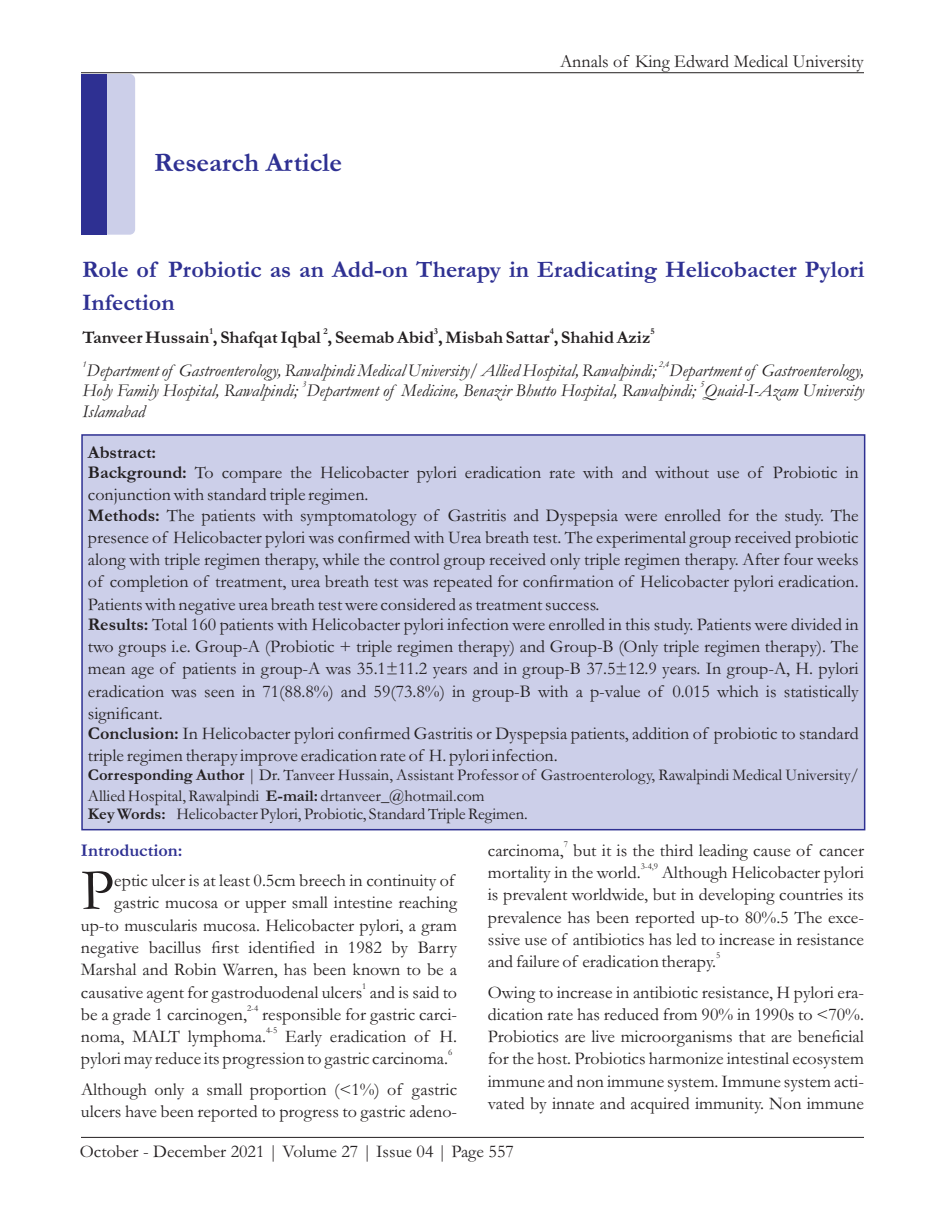
<style>
.page{position:relative;width:945px;height:1215px;background:#fff}
.page>*{position:absolute;margin:0;border:0;box-sizing:border-box;transform-origin:0 0}
.t1{font:58.8px "Garamond";color:#231f20}
.t2{font:700 27px "Garamond";color:#2e3092}
.t3{font:700 24px/32.8px "Garamond";color:#2e3092}
.t4{font:18.3px "Garamond";color:#231f20}
.t5{font:18px/22.4px "Garamond";color:#231f20}
.t6{font:italic 18px/20.2px "Garamond";color:#231f20}
.t7{font:700 18px "Garamond";color:#231f20}
.t8{font:700 18px "Garamond";color:#2e3092}
.t9{font:16.5px/20.4px "Garamond";color:#231f20}
.t10{font:9px "Garamond";color:#231f20}
.t11{font:italic 9px "Garamond";color:#231f20}
.t12{font:700 9px "Garamond";color:#231f20}
.s1{font-weight:700}
</style>
<div class="page">
<div style="left:81px;top:74px;width:26px;height:161px;background:#2e3092"></div>
<div style="left:107px;top:74px;width:28px;height:161px;background:#cccfe9"></div>
<hr style="left:81px;top:72px;width:783px;height:1px;background:#231f20">
<hr style="left:81px;top:1137px;width:783px;height:1px;background:#231f20">
<div style="left:81px;top:434px;width:785px;height:397px;background:#cccfe9"></div>
<h2 class="t2" style="left:154px;top:153px;width:189px">Research Article</h2>
<p class="t4" style="left:560px;top:55px;width:305px">Annals of King Edward Medical University</p>
<h3 class="t3" style="left:82px;top:256px;width:784px">Role of Probiotic as an Add-on Therapy in Eradicating Helicobacter Pylori<br>Infection</h3>
<p class="t12" style="left:209px;top:329px;width:5px">1</p>
<p class="t12" style="left:323px;top:329px;width:6px">2</p>
<p class="t12" style="left:434px;top:329px;width:6px">3</p>
<p class="t12" style="left:550px;top:329px;width:6px">4</p>
<p class="t12" style="left:650px;top:329px;width:6px">5</p>
<p class="t7" style="left:82px;top:332px;width:570px">Tanveer Hussain , Shafqat Iqbal , Seemab Abid , Misbah Sattar , Shahid Aziz</p>
<p class="t11" style="left:82px;top:361px;width:6px">1</p>
<p class="t11" style="left:659px;top:361px;width:12px">2,4</p>
<p class="t6" style="left:87px;top:362px;width:779px">Department of Gastroenterology, Rawalpindi Medical University/ Allied Hospital, Rawalpindi; Department of Gastroenterology,</p>
<p class="t11" style="left:302px;top:381px;width:6px">3</p>
<p class="t11" style="left:700px;top:381px;width:6px">5</p>
<p class="t6" style="left:82px;top:383px;width:783px">Holy Family Hospital, Rawalpindi; Department of Medicine, Benazir Bhutto Hospital, Rawalpindi; Quaid-I-Azam University<br>Islamabad</p>
<p class="t5" style="left:88px;top:444px;width:772px;line-height:20.2px"><span class="s1">Abstract:<br>Background:</span> To compare the Helicobacter pylori eradication rate with and without use of Probiotic in</p>
<p class="t5" style="left:88px;top:487px;width:772px;line-height:20.2px">conjunction with standard triple regimen.<br><span class="s1">Methods:</span> The patients with symptomatology of Gastritis and Dyspepsia were enrolled for the study. The</p>
<p class="t5" style="left:88px;top:528px;width:772px;text-align:justify">presence of Helicobacter pylori was confirmed with Urea breath test. The experimental group received probiotic along with triple regimen therapy, while the control group received only triple regimen therapy. After four weeks of completion of treatment, urea breath test was repeated for confirmation of Helicobacter pylori eradication.<br>Patients with negative urea breath test were considered as treatment success.</p>
<p class="t5" style="left:88px;top:615px;width:772px;text-align:justify"><span class="s1">Results:</span> Total 160 patients with Helicobacter pylori infection were enrolled in this study. Patients were divided in two groups i.e. Group-A (Probiotic + triple regimen therapy) and Group-B (Only triple regimen therapy). The mean age of patients in group-A was 35.1±11.2 years and in group-B 37.5±12.9 years. In group-A, H. pylori eradication was seen in 71(88.8%) and 59(73.8%) in group-B with a p-value of 0.015 which is statistically significant.</p>
<p class="t5" style="left:88px;top:725px;width:772px"><span class="s1">Conclusion:</span> In Helicobacter pylori confirmed Gastritis or Dyspepsia patients, addition of probiotic to standard triple regimen therapy improve eradication rate of H. pylori infection.</p>
<p class="t9" style="left:88px;top:767px;width:772px"><span class="s1">Corresponding Author</span> | Dr. Tanveer Hussain, Assistant Professor of Gastroenterology, Rawalpindi Medical University/<br>Allied Hospital, Rawalpindi <span class="s1">E-mail:</span> drtanveer_@hotmail.com</p>
<p class="t9" style="left:88px;top:806px;width:441px"><span class="s1">Key Words:</span> Helicobacter Pylori, Probiotic, Standard Triple Regimen.</p>
<p class="t8" style="left:81px;top:844px;width:103px">Introduction:</p>
<p class="t10" style="left:564px;top:841px;width:6px">7</p>
<p class="t5" style="left:488px;top:841px;width:378px">carcinoma, but it is the third leading cause of cancer</p>
<p class="t10" style="left:641px;top:863px;width:19px">3-4,9</p>
<p class="t5" style="left:488px;top:863px;width:378px;text-align:justify">mortality in the world. Although Helicobacter pylori is prevalent worldwide, but in developing countries its prevalence has been reported up-to 80%.5 The exce&shy;ssive use of antibiotics has led to increase in resistance</p>
<p class="t10" style="left:716px;top:952px;width:6px">5</p>
<p class="t5" style="left:488px;top:949px;width:378px;line-height:30.3px">and failure of eradication therapy.<br>Owing to increase in antibiotic resistance, H pylori era-</p>
<p class="t5" style="left:488px;top:1005px;width:378px;text-align:justify">dication rate has reduced from 90% in 1990s to &lt;70%.<br>Probiotics are live microorganisms that are beneficial for the host. Probiotics harmonize intestinal ecosystem immune and non immune system. Immune system acti&shy;vated by innate and acquired immunity. Non immune</p>
<h1 class="t1" style="left:81px;top:870px;width:35px">P</h1>
<p class="t5" style="left:114px;top:872px;width:342px">eptic ulcer is at least 0.5cm breech in continuity of</p>
<p class="t5" style="left:81px;top:894px;width:378px;text-align:justify;text-indent:33px">gastric mucosa or upper small intestine reaching up-to muscularis mucosa. Helicobacter pylori, a gram negative bacillus first identified in 1982 by Barry Marshal and Robin Warren, has been known to be a</p>
<p class="t10" style="left:362px;top:983px;width:6px">1</p>
<p class="t5" style="left:81px;top:983px;width:378px">causative agent for gastroduodenal ulcers and is said to</p>
<p class="t10" style="left:247px;top:1005px;width:13px">2-4</p>
<p class="t5" style="left:81px;top:1005px;width:378px">be a grade 1 carcinogen, responsible for gastric carci-</p>
<p class="t10" style="left:266px;top:1027px;width:13px">4-5</p>
<p class="t5" style="left:81px;top:1027px;width:378px">noma, MALT lymphoma. Early eradication of H.</p>
<p class="t10" style="left:448px;top:1050px;width:6px">6</p>
<p class="t5" style="left:81px;top:1050px;width:369px">pylori may reduce its progression to gastric carcinoma.</p>
<p class="t5" style="left:81px;top:1080px;width:378px">Although only a small proportion (&lt;1%) of gastric ulcers have been reported to progress to gastric adeno-</p>
<p class="t5" style="left:80px;top:1142px;width:436px">October - December 2021 | Volume 27 | Issue 04 | Page 557</p>
</div>
